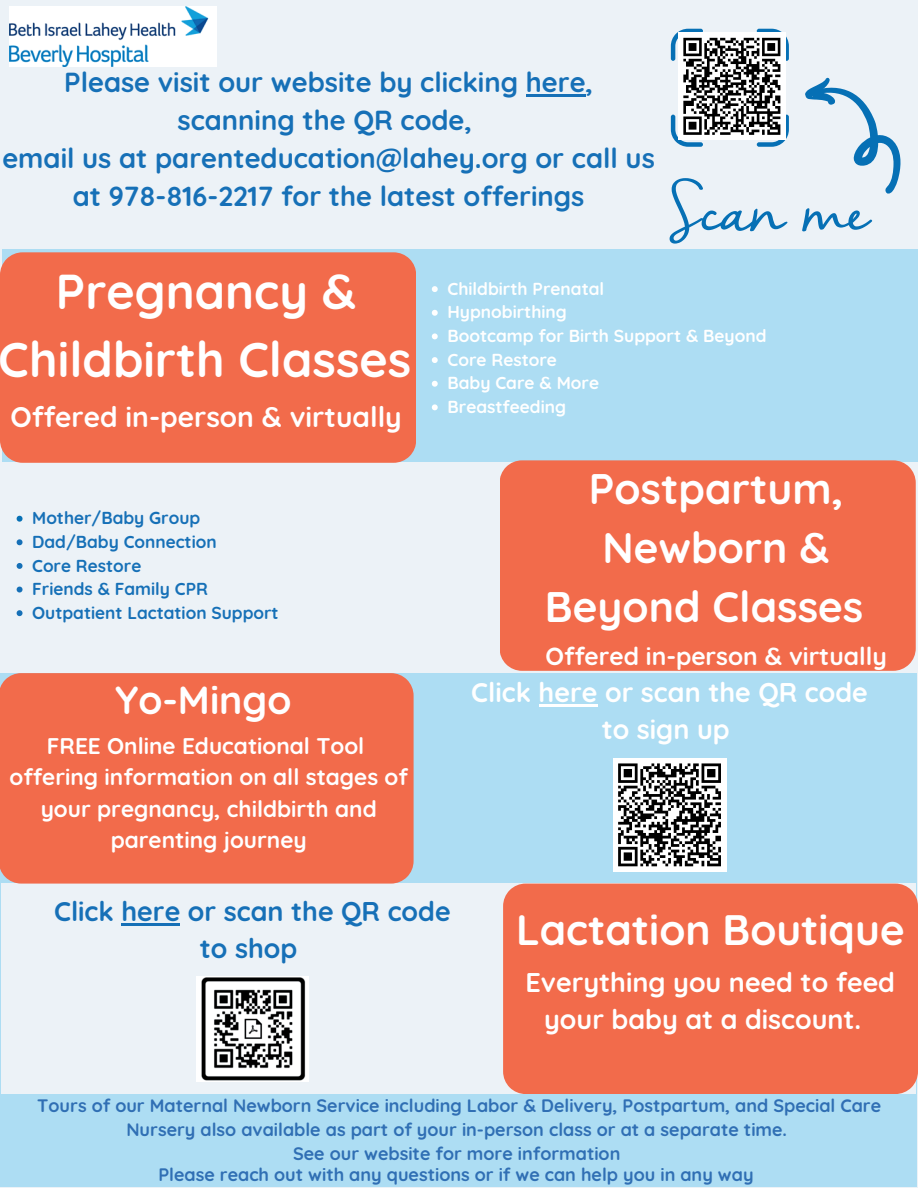
<style>
.page{position:relative;width:918px;height:1188px;background:#ecf2f7}
.page>*{position:absolute;margin:0;border:0;box-sizing:border-box;transform-origin:0 0}
.t1{font:700 48.75px/67.7px "Quicksand";color:#fff;text-align:center}
.t2{font:700 42.6px/58.9px "Quicksand";color:#fff;text-align:center}
.t3{font:700 42.45px "Quicksand";color:#fff}
.t4{font:700 39.15px "Quicksand";color:#fff}
.t5{font:700 28.2px "Quicksand";color:#fff}
.t6{font:700 27.45px/38.2px "Quicksand";color:#1670b7;text-align:center}
.t7{font:700 27px/37.5px "Quicksand";color:#fff;text-align:center}
.t8{font:700 27px/37.2px "Quicksand";color:#1670b7;text-align:center}
.t9{font:700 24.6px "Quicksand";color:#fff}
.t10{font:700 22.65px/31.3px "Quicksand";color:#fff;text-align:center}
.t11{font:700 18px/23.7px "Quicksand";color:#306fb4;text-align:center}
.t12{font:700 17.4px/23.7px "Quicksand";color:#fff}
.t13{font:700 17.25px/23.5px "Quicksand";color:#1670b7}
</style>
<div class="page">
<div style="left:0;top:673px;width:917px;height:514px;background:#adddf3"></div>
<div style="left:3px;top:249px;width:915px;height:213px;background:#adddf3"></div>
<div style="left:0;top:252px;width:416px;height:211px;background:#f26b4b"></div>
<img style="left:10px;top:6px;width:207px;height:61px">
<svg style="left:805px;top:78px;width:96px;height:116px"></svg>
<svg style="left:670px;top:178px;width:117px;height:66px"></svg>
<svg style="left:802px;top:208px;width:70px;height:23px"></svg>
<div style="left:613px;top:758px;width:114px;height:114px;background:#fff"></div>
<svg style="left:618px;top:763px;width:103px;height:104px"></svg>
<div style="left:1px;top:884px;width:914px;height:210px;background:#ecf2f7"></div>
<img style="left:196px;top:977px;width:113px;height:104px">
<hr style="left:526px;top:94px;width:60px;height:2px;background:#1670b7">
<svg style="left:432px;top:286px;width:6px;height:6px"></svg>
<svg style="left:432px;top:310px;width:6px;height:6px"></svg>
<svg style="left:432px;top:333px;width:6px;height:6px"></svg>
<svg style="left:432px;top:357px;width:6px;height:6px"></svg>
<svg style="left:432px;top:381px;width:6px;height:6px"></svg>
<svg style="left:432px;top:404px;width:6px;height:6px"></svg>
<div style="left:500px;top:460px;width:416px;height:211px;background:#f26b4b"></div>
<svg style="left:17px;top:516px;width:6px;height:6px"></svg>
<svg style="left:17px;top:539px;width:6px;height:6px"></svg>
<svg style="left:17px;top:563px;width:6px;height:6px"></svg>
<svg style="left:17px;top:587px;width:6px;height:5px"></svg>
<svg style="left:17px;top:610px;width:6px;height:6px"></svg>
<div style="left:0;top:673px;width:414px;height:211px;background:#f26b4b"></div>
<div style="left:503px;top:884px;width:415px;height:210px;background:#f26b4b"></div>
<hr style="left:539px;top:704px;width:59px;height:3px;background:#fff">
<hr style="left:122px;top:923px;width:58px;height:2px;background:#1670b7">
<svg style="left:671px;top:29px;width:118px;height:118px;background:#969ca0"></svg>
<h3 class="t6" style="left:2px;top:61px;width:654px">Please visit our website by clicking here, scanning the QR code,<br>email us at parenteducation@lahey.org or call us at 978-816-2217 for the latest offerings</h3>
<h1 class="t1" style="left:-1px;top:254px;width:414px">Pregnancy &amp;<br>Childbirth Classes</h1>
<h3 class="t5" style="left:10px;top:393px;width:393px">Offered in-person &amp; virtually</h3>
<p class="t13" style="left:32px;top:505px;width:248px">Mother/Baby Group<br>Dad/Baby Connection<br>Core Restore<br>Friends &amp; Family CPR<br>Outpatient Lactation Support</p>
<h3 class="t4" style="left:115px;top:668px;width:178px">Yo-Mingo</h3>
<p class="t10" style="left:10px;top:728px;width:400px">FREE Online Educational Tool offering information on all stages of your pregnancy, childbirth and parenting journey</p>
<p class="t12" style="left:448px;top:275px;width:321px">Childbirth Prenatal<br>Hypnobirthing<br>Bootcamp for Birth Support &amp; Beyond<br>Core Restore<br>Baby Care &amp; More<br>Breastfeeding</p>
<h2 class="t2" style="left:545px;top:455px;width:320px">Postpartum,<br>Newborn &amp;<br>Beyond Classes</h2>
<h3 class="t9" style="left:545px;top:636px;width:343px">Offered in-person &amp; virtually</h3>
<h3 class="t7" style="left:471px;top:672px;width:398px">Click here or scan the QR code to sign up</h3>
<h3 class="t8" style="left:54px;top:890px;width:398px">Click here or scan the QR code to shop</h3>
<h3 class="t3" style="left:516px;top:895px;width:390px">Lactation Boutique</h3>
<h3 class="t7" style="left:526px;top:961px;width:371px">Everything you need to feed your baby at a discount.</h3>
<p class="t11" style="left:37px;top:1093px;width:845px">Tours of our Maternal Newborn Service including Labor &amp; Delivery, Postpartum, and Special Care<br>Nursery also available as part of your in-person class or at a separate time.<br>See our website for more information</p>
<p class="t11" style="left:158px;top:1161px;width:597px">Please reach out with any questions or if we can help you in any way</p>
</div>
